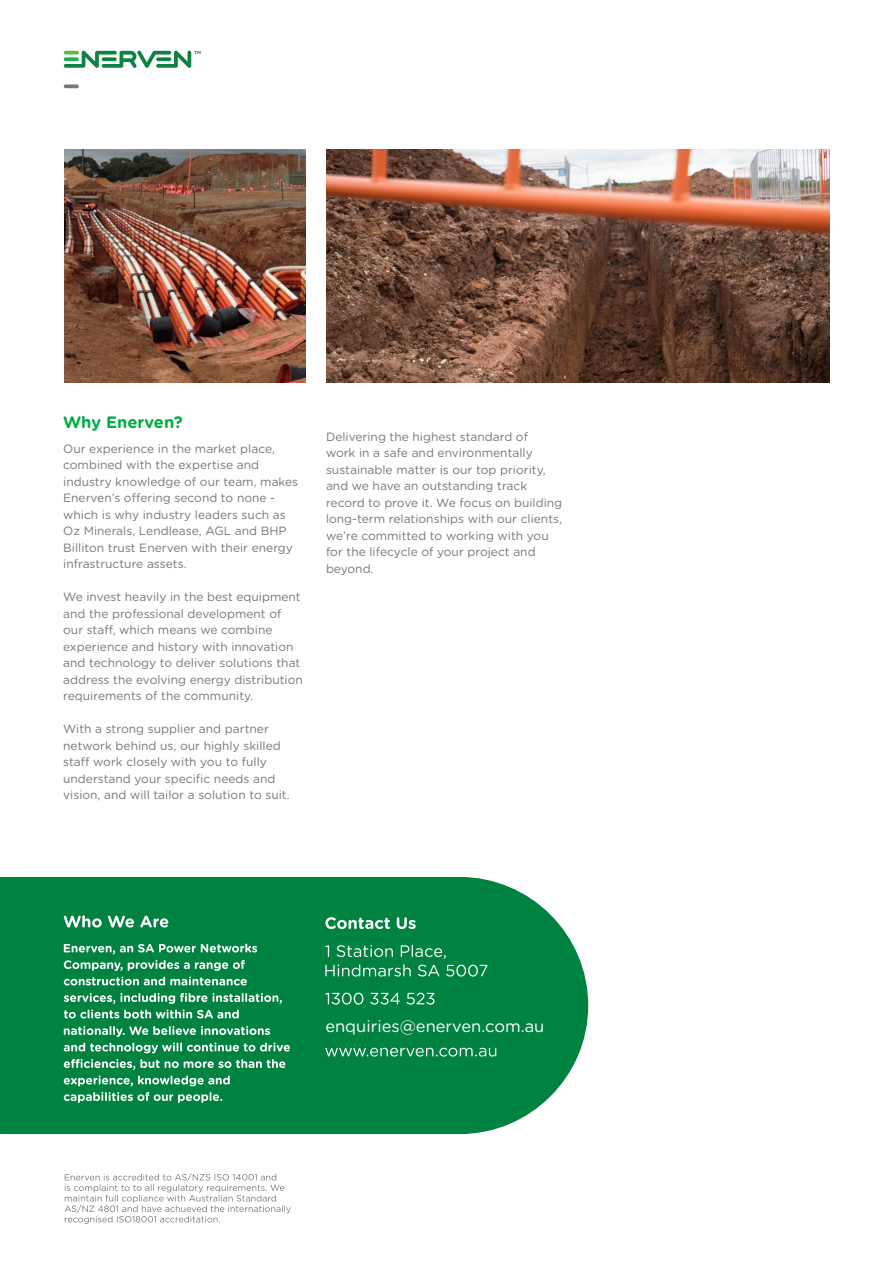
<style>
.page{position:relative;width:893px;height:1263px;background:#fff}
.page>*{position:absolute;margin:0;border:0;box-sizing:border-box;transform-origin:0 0}
.t1{font:16.5px "Gotham Rounded";color:#fff}
.Text_Headings{font:700 16.5px "Gotham Rounded";color:#00ad44}
.t2{font:12px/16.5px "Gotham Rounded";color:#77777a}
</style>
<div class="page">
<svg style="left:65px;top:1173px;width:226px;height:51px"></svg>
<div style="left:0;top:877px;width:588px;height:257px;background:#008240"></div>
<svg style="left:64px;top:915px;width:104px;height:12px"></svg>
<svg style="left:64px;top:943px;width:193px;height:11px"></svg>
<svg style="left:64px;top:960px;width:183px;height:25px"></svg>
<svg style="left:64px;top:993px;width:218px;height:25px"></svg>
<svg style="left:64px;top:1026px;width:226px;height:27px"></svg>
<svg style="left:64px;top:1059px;width:221px;height:27px"></svg>
<svg style="left:64px;top:1092px;width:158px;height:11px"></svg>
<svg style="left:325px;top:917px;width:91px;height:12px"></svg>
<svg style="left:325px;top:945px;width:162px;height:31px"></svg>
<svg style="left:325px;top:993px;width:109px;height:11px"></svg>
<svg style="left:325px;top:1048px;width:171px;height:8px"></svg>
<svg style="left:64px;top:51px;width:137px;height:17px"></svg>
<svg style="left:64px;top:84px;width:15px;height:4px"></svg>
<img style="left:64px;top:150px;width:241px;height:232px">
<img style="left:326px;top:150px;width:503px;height:232px">
<p class="Text_Headings" style="left:63px;top:410px;width:121px">Why Enerven?</p>
<p class="t2" style="left:63px;top:440px;width:213px">Our experience in the market place,</p>
<p class="t2" style="left:63px;top:456px;width:197px">combined with the expertise and</p>
<p class="t2" style="left:63px;top:473px;width:237px">industry knowledge of our team, makes</p>
<p class="t2" style="left:63px;top:489px;width:213px">Enerven’s offering second to none -</p>
<p class="t2" style="left:63px;top:506px;width:224px">which is why industry leaders such as</p>
<p class="t2" style="left:63px;top:522px;width:231px">Oz Minerals, Lendlease, AGL and BHP<br>Billiton trust Enerven with their energy infrastructure assets.</p>
<p class="t2" style="left:63px;top:588px;width:239px">We invest heavily in the best equipment</p>
<p class="t2" style="left:63px;top:605px;width:220px">and the professional development of</p>
<p class="t2" style="left:63px;top:621px;width:211px">our staff, which means we combine</p>
<p class="t2" style="left:63px;top:638px;width:232px">experience and history with innovation</p>
<p class="t2" style="left:63px;top:654px;width:239px">and technology to deliver solutions that</p>
<p class="t2" style="left:63px;top:671px;width:241px">address the evolving energy distribution</p>
<p class="t2" style="left:63px;top:687px;width:191px">requirements of the community.</p>
<p class="t2" style="left:63px;top:720px;width:207px">With a strong supplier and partner</p>
<p class="t2" style="left:63px;top:737px;width:219px">network behind us, our highly skilled</p>
<p class="t2" style="left:63px;top:753px;width:205px">staff work closely with you to fully</p>
<p class="t2" style="left:63px;top:770px;width:214px">understand your specific needs and</p>
<p class="t2" style="left:63px;top:786px;width:228px">vision, and will tailor a solution to suit.</p>
<p class="t2" style="left:326px;top:427px;width:204px">Delivering the highest standard of</p>
<p class="t2" style="left:326px;top:444px;width:208px">work in a safe and environmentally</p>
<p class="t2" style="left:326px;top:460px;width:221px">sustainable matter is our top priority,</p>
<p class="t2" style="left:326px;top:477px;width:203px">and we have an outstanding track</p>
<p class="t2" style="left:326px;top:493px;width:238px">record to prove it. We focus on building</p>
<p class="t2" style="left:326px;top:510px;width:238px">long-term relationships with our clients,</p>
<p class="t2" style="left:326px;top:526px;width:224px">we’re committed to working with you</p>
<p class="t2" style="left:326px;top:543px;width:211px">for the lifecycle of your project and</p>
<p class="t2" style="left:326px;top:559px;width:49px">beyond.</p>
<h1 class="t1" style="left:325px;top:1015px;width:221px">enquiries@enerven.com.au</h1>
</div>
